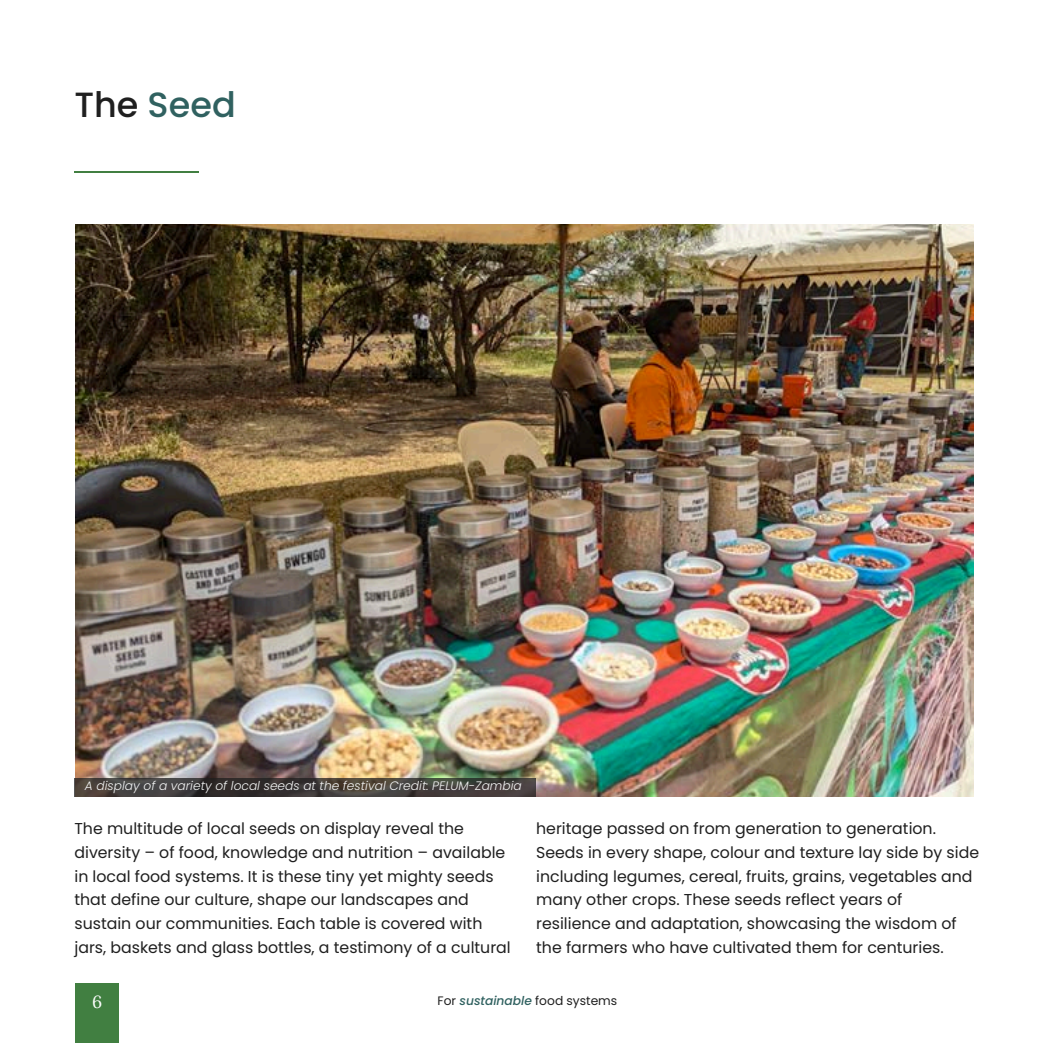
<style>
.page{position:relative;width:1043px;height:1043px;background:#fff}
.page>*{position:absolute;margin:0;border:0;box-sizing:border-box;transform-origin:0 0}
.t1{font:500 35px "Poppins";color:#306160}
.t2{font:17.5px "Lora";color:#fff}
.t3{font:15.75px/23.6px "Poppins";color:#1f1f1f}
.t4{font:italic 300 12.25px "Poppins";color:#f1f2f2}
.t5{font:12.25px "Poppins";color:#1f1f1f}
.s1{color:#1f1f1f}
.s2{font-weight:500;font-style:italic;color:#306160}
</style>
<div class="page">
<div style="left:75px;top:982px;width:44px;height:60px;background:#417f41"></div>
<hr style="left:74px;top:171px;width:124px;height:2px;background:#417f41">
<img style="left:75px;top:224px;width:898px;height:571px">
<svg style="left:74px;top:777px;width:462px;height:19px;background:#45403c"></svg>
<h2 class="t1" style="left:74px;top:80px;width:163px"><span class="s1">The</span> Seed</h2>
<p class="t4" style="left:85px;top:777px;width:438px">A display of a variety of local seeds at the festival Credit: PELUM-Zambia</p>
<p class="t3" style="left:74px;top:816px;width:437px">The multitude of local seeds on display reveal the diversity – of food, knowledge and nutrition – available in local food systems. It is these tiny yet mighty seeds that define our culture, shape our landscapes and sustain our communities. Each table is covered with jars, baskets and glass bottles, a testimony of a cultural</p>
<p class="t3" style="left:536px;top:816px;width:444px">heritage passed on from generation to generation.<br>Seeds in every shape, colour and texture lay side by side including legumes, cereal, fruits, grains, vegetables and many other crops. These seeds reflect years of resilience and adaptation, showcasing the wisdom of the farmers who have cultivated them for centuries.</p>
<p class="t2" style="left:92px;top:990px;width:12px">6</p>
<h2 class="t5" style="left:437px;top:991px;width:181px">For <span class="s2">sustainable</span> food systems</h2>
</div>
